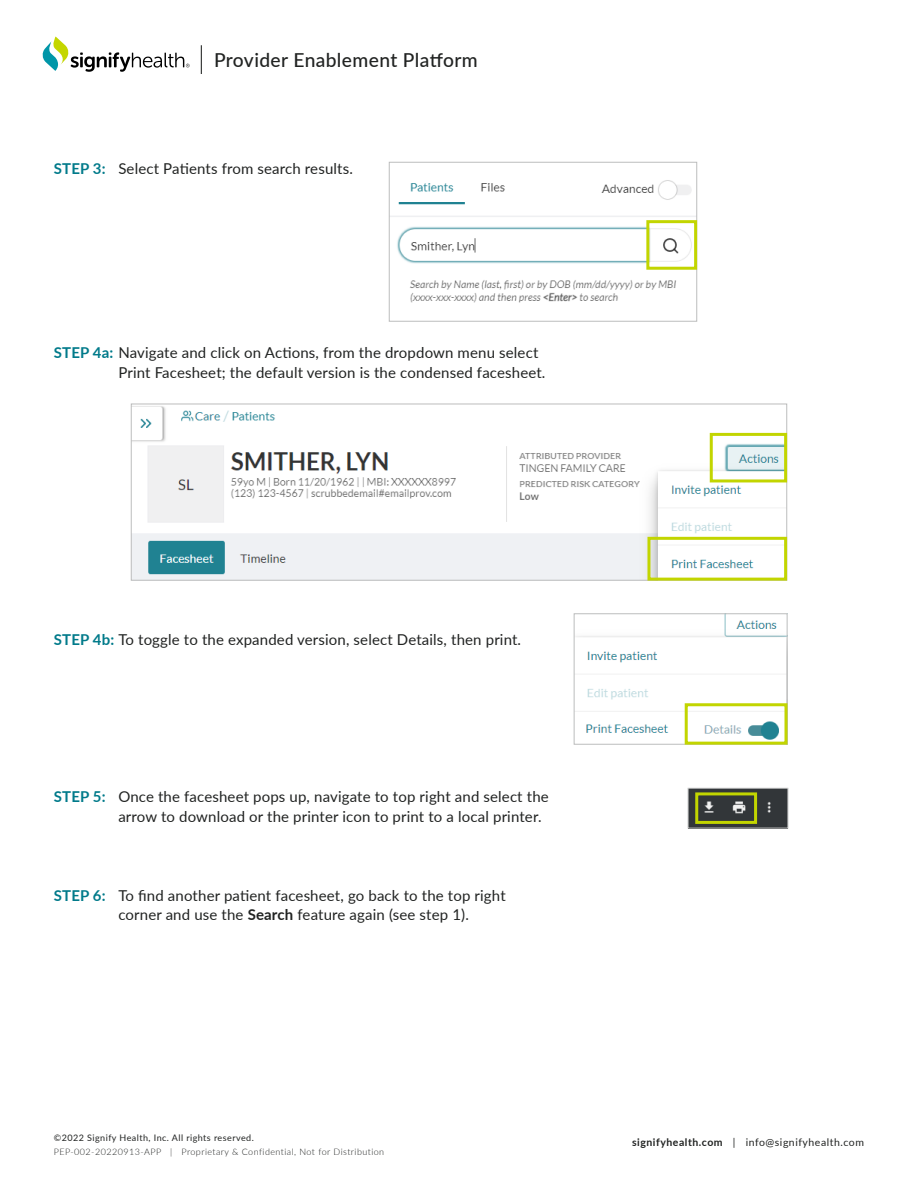
<style>
.page{position:relative;width:918px;height:1188px;background:#fff}
.page>*{position:absolute;margin:0;border:0;box-sizing:border-box;transform-origin:0 0}
.t1{font:500 19.2px "Lato";letter-spacing:.02em;color:#212322}
.STEPS{font:15px/19.5px "Lato";letter-spacing:.01em;color:#212322}
.t2{font:10.5px "Lato";letter-spacing:.05em;color:#212322}
.t3{font:300 9px "Lato";letter-spacing:.05em;color:#212322}
.t4{font:9px "Lato";letter-spacing:.05em;color:#212322}
.s1{font-weight:700;color:#007a8a}
.s2{font-weight:700}
</style>
<div class="page">
<svg style="left:201px;top:45px;width:1px;height:29px"></svg>
<svg style="left:42px;top:37px;width:148px;height:35px"></svg>
<img style="left:391px;top:180px;width:304px;height:123px">
<div style="left:389px;top:162px;width:308px;height:160px;border:1px solid #bcbdbd"></div>
<div style="left:646px;top:220px;width:51px;height:50px;border:3px solid #c2d500"></div>
<img style="left:133px;top:406px;width:652px;height:173px">
<div style="left:131px;top:404px;width:656px;height:177px;border:1px solid #bcbdbd"></div>
<div style="left:710px;top:433px;width:77px;height:49px;border:3px solid #c2d500"></div>
<div style="left:647px;top:537px;width:140px;height:44px;border:3px solid #c2d500"></div>
<img style="left:576px;top:615px;width:210px;height:128px">
<div style="left:574px;top:613px;width:214px;height:132px;border:1px solid #bcbdbd"></div>
<div style="left:685px;top:703px;width:103px;height:42px;border:3px solid #c2d500"></div>
<img style="left:690px;top:790px;width:96px;height:36px">
<div style="left:688px;top:788px;width:100px;height:40px;border:1px solid #bcbdbd"></div>
<div style="left:695px;top:792px;width:62px;height:32px;border:3px solid #c2d500"></div>
<p class="t1" style="left:214px;top:47px;width:265px">Provider Enablement Platform</p>
<p class="STEPS" style="left:54px;top:158px;width:301px"><span class="s1">STEP 3:</span> Select Patients from search results.</p>
<p class="STEPS" style="left:118px;top:343px;width:429px;text-indent:-64px"><span class="s1">STEP 4a:</span> Navigate and click on Actions, from the dropdown menu select<br>Print Facesheet; the default version is the condensed facesheet.</p>
<p class="STEPS" style="left:54px;top:629px;width:469px"><span class="s1">STEP 4b:</span> To toggle to the expanded version, select Details, then print.</p>
<p class="STEPS" style="left:118px;top:787px;width:432px;text-indent:-64px"><span class="s1">STEP 5:</span> Once the facesheet pops up, navigate to top right and select the arrow to download or the printer icon to print to a local printer.</p>
<p class="STEPS" style="left:118px;top:885px;width:389px;text-indent:-64px"><span class="s1">STEP 6:</span> To find another patient facesheet, go back to the top right corner and use the <span class="s2">Search</span> feature again (see step 1).</p>
<p class="t4" style="left:54px;top:1131px;width:201px">©2022 Signify Health, Inc. All rights reserved.</p>
<p class="t3" style="left:54px;top:1145px;width:332px">PEP-002-20220913-APP | Proprietary &amp; Confidential, Not for Distribution</p>
<p class="t2" style="left:632px;top:1135px;width:233px"><span class="s2">signifyhealth.com</span> | info@signifyhealth.com</p>
</div>
